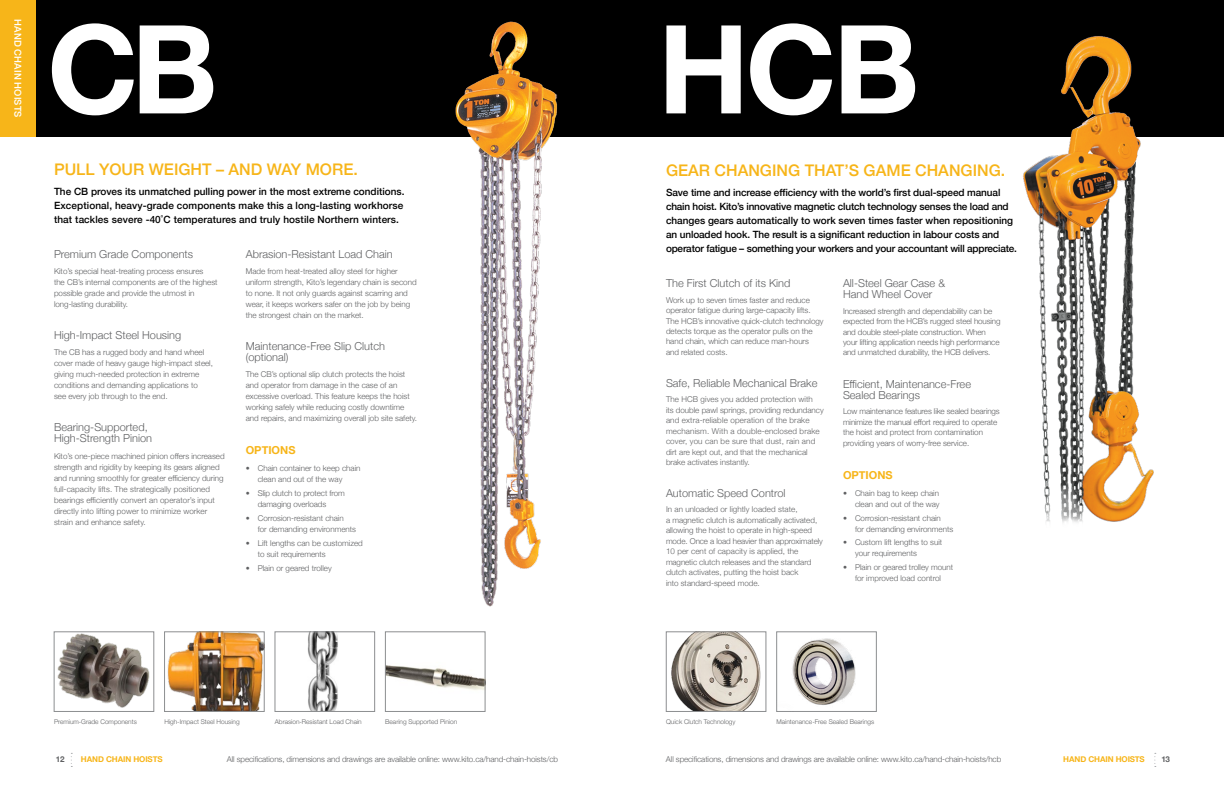
<style>
.page{position:relative;width:1224px;height:792px;background:#fff}
.page>*{position:absolute;margin:0;border:0;box-sizing:border-box;transform-origin:0 0}
.t1{font:700 123.1px "Helvetica Neue";color:#fff}
.t2{font:500 16px "Helvetica Neue";color:#f7b519}
.t3{font:300 11px/11px "Helvetica Neue";color:#5f6062}
.t4{font:700 11px "Helvetica Neue";color:#f7b519}
.t5{font:500 10px/14px "Helvetica Neue";letter-spacing:-.01em;color:#000;text-align:justify}
.t6{font:500 9.5px "Helvetica Neue";letter-spacing:.01em;color:#fff}
.t7{font:300 8px/11px "Helvetica Neue";color:#5f6062}
.t8{font:700 8px "Helvetica Neue";letter-spacing:-.01em;color:#f7b519}
.t9{font:700 8px "Helvetica Neue";color:#5f6062}
.t10{font:300 6.5px "Helvetica Neue";color:#5f6062}
</style>
<div class="page">
<div style="left:0;top:0;width:1224px;height:137px;background:#000"></div>
<div style="left:0;top:0;width:36px;height:137px;background:#f7b519"></div>
<img style="left:455px;top:21px;width:102px;height:586px">
<img style="left:1023px;top:36px;width:131px;height:487px">
<img style="left:57px;top:634px;width:93px;height:74px">
<div style="left:54px;top:632px;width:100px;height:80px;border:1px solid #8c8e90"></div>
<img style="left:167px;top:634px;width:95px;height:76px">
<div style="left:164px;top:632px;width:100px;height:80px;border:1px solid #8c8e90"></div>
<img style="left:671px;top:634px;width:90px;height:76px">
<div style="left:666px;top:632px;width:100px;height:80px;border:1px solid #8c8e90"></div>
<img style="left:792px;top:638px;width:64px;height:67px">
<img style="left:387px;top:665px;width:96px;height:25px">
<div style="left:385px;top:632px;width:100px;height:80px;border:1px solid #8c8e90"></div>
<img style="left:307px;top:634px;width:31px;height:76px">
<div style="left:275px;top:632px;width:100px;height:80px;border:1px solid #8c8e90"></div>
<p class="t6" style="left:26px;top:19px;width:100px;rotate:90deg">HAND CHAIN HOISTS</p>
<h1 class="t1" style="left:47px;top:-27px;width:172px">CB</h1>
<h1 class="t1" style="left:658px;top:-27px;width:263px">HCB</h1>
<h2 class="t2" style="left:54px;top:157px;width:305px">PULL YOUR WEIGHT – AND WAY MORE.</h2>
<p class="t5" style="left:54px;top:184px;width:352px">The CB proves its unmatched pulling power in the most extreme conditions.<br>Exceptional, heavy-grade components make this a long-lasting workhorse that tackles severe -40˚C temperatures and truly hostile Northern winters.</p>
<h3 class="t3" style="left:54px;top:248px;width:141px">Premium Grade Components</h3>
<p class="t7" style="left:54px;top:265px;width:165px">Kito’s special heat-treating process ensures<br>the CB’s internal components are of the highest possible grade and provide the utmost in long-lasting durability.</p>
<h3 class="t3" style="left:54px;top:329px;width:129px">High-Impact Steel Housing</h3>
<p class="t7" style="left:54px;top:346px;width:161px">The CB has a rugged body and hand wheel cover made of heavy gauge high-impact steel, giving much-needed protection in extreme conditions and demanding applications to<br>see every job through to the end.</p>
<h3 class="t3" style="left:54px;top:421px;width:100px">Bearing-Supported,<br>High-Strength Pinion</h3>
<p class="t7" style="left:54px;top:450px;width:172px">Kito’s one-piece machined pinion offers increased strength and rigidity by keeping its gears aligned and running smoothly for greater efficiency during full-capacity lifts. The strategically positioned bearings efficiently convert an operator’s input directly into lifting power to minimize worker strain and enhance safety.</p>
<h3 class="t3" style="left:246px;top:248px;width:149px">Abrasion-Resistant Load Chain</h3>
<p class="t7" style="left:246px;top:265px;width:172px">Made from heat-treated alloy steel for higher uniform strength, Kito’s legendary chain is second to none. It not only guards against scarring and wear, it keeps workers safer on the job by being the strongest chain on the market.</p>
<h3 class="t3" style="left:246px;top:340px;width:141px">Maintenance-Free Slip Clutch (optional)</h3>
<p class="t7" style="left:246px;top:368px;width:173px">The CB’s optional slip clutch protects the hoist and operator from damage in the case of an excessive overload. This feature keeps the hoist working safely while reducing costly downtime and repairs, and maximizing overall job site safety.</p>
<h3 class="t4" style="left:246px;top:442px;width:51px">OPTIONS</h3>
<p class="t7" style="left:258px;top:463px;width:104px;text-indent:-12px">• Chain container to keep chain clean and out of the way</p>
<p class="t7" style="left:258px;top:487px;width:88px;text-indent:-12px">• Slip clutch to protect from damaging overloads</p>
<p class="t7" style="left:258px;top:512px;width:100px;text-indent:-12px">• Corrosion-resistant chain<br>for demanding environments</p>
<p class="t7" style="left:258px;top:537px;width:107px;text-indent:-12px">• Lift lengths can be customized to suit requirements</p>
<p class="t7" style="left:246px;top:562px;width:87px">• Plain or geared trolley</p>
<h2 class="t2" style="left:666px;top:157px;width:341px">GEAR CHANGING THAT’S GAME CHANGING.</h2>
<p class="t5" style="left:666px;top:184px;width:353px;text-align:left">Save time and increase efficiency with the world’s first dual-speed manual chain hoist. Kito’s innovative magnetic clutch technology senses the load and changes gears automatically to work seven times faster when repositioning an unloaded hook. The result is a significant reduction in labour costs and operator fatigue – something your workers and your accountant will appreciate.</p>
<h3 class="t3" style="left:666px;top:277px;width:126px">The First Clutch of its Kind</h3>
<p class="t7" style="left:666px;top:294px;width:159px;line-height:10.5px">Work up to seven times faster and reduce operator fatigue during large-capacity lifts.<br>The HCB’s innovative quick-clutch technology detects torque as the operator pulls on the hand chain, which can reduce man-hours and related costs.</p>
<h3 class="t3" style="left:666px;top:376px;width:153px">Safe, Reliable Mechanical Brake</h3>
<p class="t7" style="left:666px;top:393px;width:159px;line-height:10.5px">The HCB gives you added protection with<br>its double pawl springs, providing redundancy and extra-reliable operation of the brake mechanism. With a double-enclosed brake cover, you can be sure that dust, rain and dirt are kept out, and that the mechanical brake activates instantly.</p>
<h3 class="t3" style="left:666px;top:486px;width:121px">Automatic Speed Control</h3>
<p class="t7" style="left:666px;top:503px;width:158px;line-height:10.5px">In an unloaded or lightly loaded state,<br>a magnetic clutch is automatically activated, allowing the hoist to operate in high-speed mode. Once a load heavier than approximately 10 per cent of capacity is applied, the magnetic clutch releases and the standard clutch activates, putting the hoist back<br>into standard-speed mode.</p>
<h3 class="t3" style="left:843px;top:277px;width:104px">All-Steel Gear Case &amp;<br>Hand Wheel Cover</h3>
<p class="t7" style="left:843px;top:305px;width:159px;line-height:10.5px">Increased strength and dependability can be expected from the HCB’s rugged steel housing and double steel-plate construction. When your lifting application needs high performance and unmatched durability, the HCB delivers.</p>
<h3 class="t3" style="left:843px;top:377px;width:130px">Efficient, Maintenance-Free<br>Sealed Bearings</h3>
<p class="t7" style="left:843px;top:405px;width:158px;line-height:10.5px">Low maintenance features like sealed bearings minimize the manual effort required to operate the hoist and protect from contamination providing years of worry-free service.</p>
<h3 class="t4" style="left:843px;top:466px;width:51px">OPTIONS</h3>
<p class="t7" style="left:843px;top:487px;width:98px;text-align:right">• Chain bag to keep chain clean and out of the way</p>
<p class="t7" style="left:855px;top:512px;width:100px;text-indent:-12px">• Corrosion-resistant chain<br>for demanding environments</p>
<p class="t7" style="left:855px;top:537px;width:89px;text-indent:-12px">• Custom lift lengths to suit your requirements</p>
<p class="t7" style="left:843px;top:561px;width:112px;text-align:center">• Plain or geared trolley mount for improved load control</p>
<p class="t10" style="left:54px;top:717px;width:84px">Premium-Grade Components</p>
<p class="t10" style="left:164px;top:717px;width:77px">High-Impact Steel Housing</p>
<p class="t10" style="left:666px;top:717px;width:71px">Quick Clutch Technology</p>
<p class="t10" style="left:777px;top:717px;width:99px">Maintenance-Free Sealed Bearings</p>
<p class="t10" style="left:275px;top:717px;width:88px">Abrasion-Resistant Load Chain</p>
<p class="t10" style="left:385px;top:717px;width:73px">Bearing Supported Pinion</p>
<p class="t9" style="left:56px;top:753px;width:10px">12</p>
<p class="t7" style="left:227px;top:753px;width:333px">All specifications, dimensions and drawings are available online: www.kito.ca/hand-chain-hoists/cb</p>
<p class="t7" style="left:666px;top:753px;width:337px">All specifications, dimensions and drawings are available online: www.kito.ca/hand-chain-hoists/hcb</p>
<p class="t9" style="left:1161px;top:753px;width:10px">13</p>
<p class="t8" style="left:81px;top:753px;width:83px">HAND CHAIN HOISTS</p>
<p class="t8" style="left:1063px;top:753px;width:83px">HAND CHAIN HOISTS</p>
</div>
